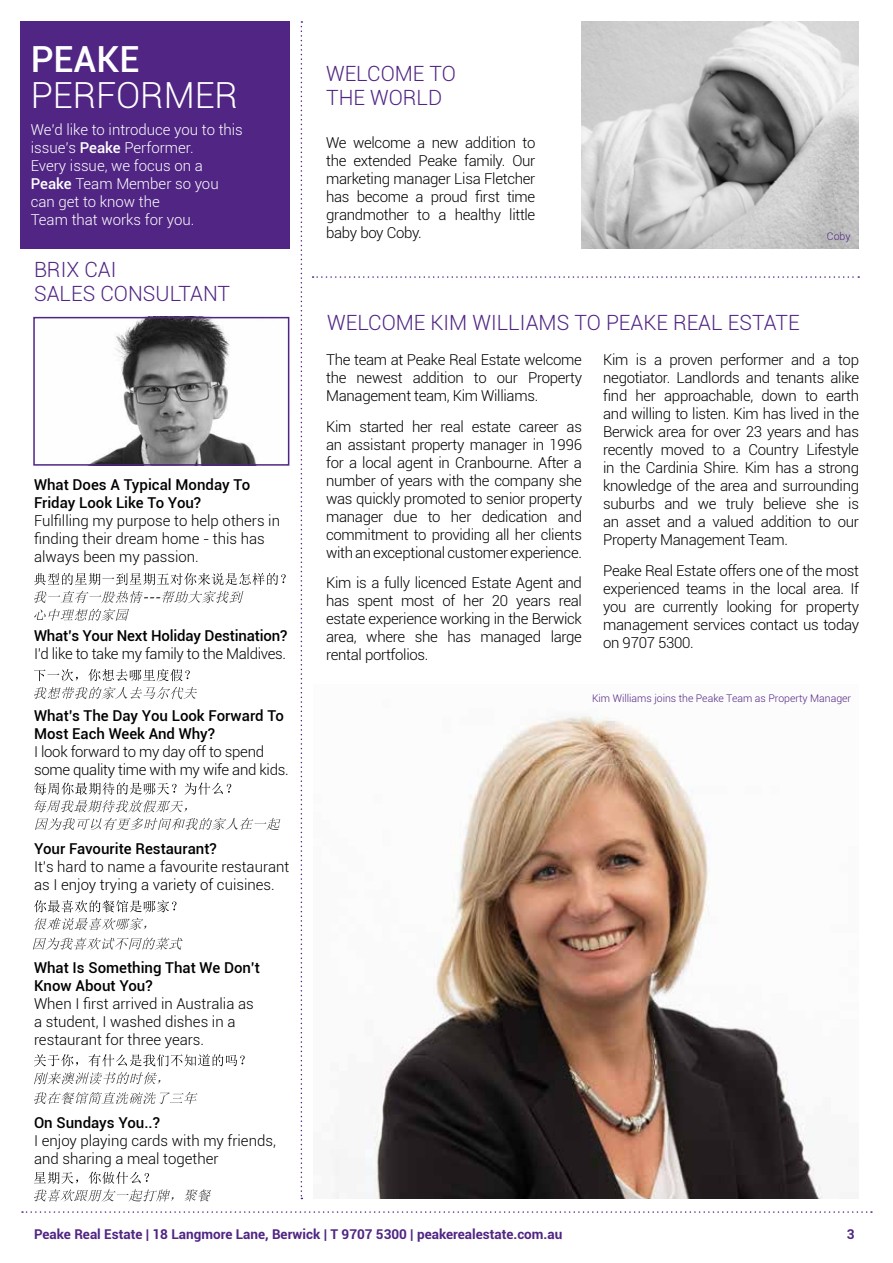
<style>
.page{position:relative;width:893px;height:1263px;background:#fff}
.page>*{position:absolute;margin:0;border:0;box-sizing:border-box;transform-origin:0 0}
.t1{font:300 36px "Roboto";color:#fff}
.t2{font:500 36px "Roboto";color:#fff}
.t3{font:300 21px/24px "Roboto";color:#502583}
.t4{font:300 15px/18px "Roboto";letter-spacing:-.02em;color:#000;text-align:justify}
.t5{font:300 15px/18px "Roboto";color:#000}
.t6{font:500 15px/18px "Roboto";color:#000}
.t7{font:300 15px/18px "Roboto";color:#fff}
.t8{font:700 13.5px "Roboto";color:#502583}
.t9{font:300 10.5px "Roboto";color:#502583}
.s1{font-weight:500}
</style>
<div class="page">
<svg style="left:313px;top:276px;width:546px;height:2px"></svg>
<svg style="left:22px;top:1211px;width:850px;height:2px"></svg>
<svg style="left:301px;top:21px;width:1px;height:1178px"></svg>
<div style="left:20px;top:21px;width:269px;height:227px;background:#502583"></div>
<img style="left:91px;top:320px;width:165px;height:143px">
<div style="left:33px;top:317px;width:256px;height:149px;border:2px solid #502583"></div>
<img style="left:581px;top:21px;width:278px;height:227px">
<img style="left:335px;top:716px;width:488px;height:483px">
<svg style="left:34px;top:573px;width:252px;height:12px"></svg>
<svg style="left:34px;top:591px;width:210px;height:12px"></svg>
<svg style="left:34px;top:609px;width:95px;height:12px"></svg>
<svg style="left:34px;top:669px;width:156px;height:12px"></svg>
<svg style="left:34px;top:687px;width:163px;height:12px"></svg>
<svg style="left:34px;top:782px;width:197px;height:30px"></svg>
<svg style="left:35px;top:818px;width:245px;height:12px"></svg>
<svg style="left:34px;top:900px;width:143px;height:12px"></svg>
<svg style="left:34px;top:918px;width:112px;height:12px"></svg>
<svg style="left:33px;top:937px;width:150px;height:13px"></svg>
<svg style="left:34px;top:1054px;width:211px;height:12px"></svg>
<svg style="left:34px;top:1072px;width:126px;height:12px"></svg>
<svg style="left:34px;top:1092px;width:163px;height:12px"></svg>
<svg style="left:34px;top:1171px;width:177px;height:30px"></svg>
<h1 class="t2" style="left:31px;top:34px;width:110px">PEAKE</h1>
<h1 class="t1" style="left:31px;top:70px;width:209px">PERFORMER</h1>
<p class="t7" style="left:31px;top:120px;width:214px">We’d like to introduce you to this issue’s <span class="s1">Peake</span> Performer.<br>Every issue, we focus on a<br><span class="s1">Peake</span> Team Member so you can get to know the<br>Team that works for you.</p>
<h2 class="t3" style="left:34px;top:257px;width:198px">BRIX CAI<br>SALES CONSULTANT</h2>
<p class="t6" style="left:34px;top:475px;width:218px">What Does A Typical Monday To<br>Friday Look Like To You?</p>
<p class="t5" style="left:34px;top:511px;width:248px">Fulfilling my purpose to help others in finding their dream home - this has always been my passion.</p>
<p class="t6" style="left:34px;top:626px;width:255px">What’s Your Next Holiday Destination?</p>
<p class="t4" style="left:34px;top:644px;width:254px">I’d like to take my family to the Maldives.</p>
<p class="t6" style="left:34px;top:706px;width:252px">What’s The Day You Look Forward To<br>Most Each Week And Why?</p>
<p class="t4" style="left:34px;top:742px;width:256px">I look forward to my day off to spend some quality time with my wife and kids.</p>
<p class="t6" style="left:34px;top:839px;width:184px">Your Favourite Restaurant?</p>
<p class="t5" style="left:34px;top:857px;width:257px">It’s hard to name a favourite restaurant as I enjoy trying a variety of cuisines.</p>
<p class="t6" style="left:34px;top:958px;width:227px">What Is Something That We Don’t<br>Know About You?</p>
<p class="t5" style="left:34px;top:994px;width:221px">When I first arrived in Australia as a student, I washed dishes in a restaurant for three years.</p>
<p class="t6" style="left:34px;top:1113px;width:128px">On Sundays You..?</p>
<p class="t5" style="left:34px;top:1131px;width:243px">I enjoy playing cards with my friends, and sharing a meal together</p>
<h2 class="t3" style="left:326px;top:61px;width:131px">WELCOME TO<br>THE WORLD</h2>
<p class="t4" style="left:326px;top:133px;width:211px">We welcome a new addition to the extended Peake family. Our marketing manager Lisa Fletcher has become a proud first time grandmother to a healthy little baby boy Coby.</p>
<p class="t9" style="left:827px;top:229px;width:25px">Coby</p>
<h2 class="t3" style="left:327px;top:310px;width:474px">WELCOME KIM WILLIAMS TO PEAKE REAL ESTATE</h2>
<p class="t4" style="left:326px;top:350px;width:257px">The team at Peake Real Estate welcome the newest addition to our Property Management team, Kim Williams.</p>
<p class="t4" style="left:326px;top:417px;width:257px">Kim started her real estate career as an assistant property manager in 1996 for a local agent in Cranbourne. After a number of years with the company she was quickly promoted to senior property manager due to her dedication and commitment to providing all her clients with an exceptional customer experience.</p>
<p class="t4" style="left:326px;top:573px;width:257px">Kim is a fully licenced Estate Agent and has spent most of her 20 years real estate experience working in the Berwick area, where she has managed large rental portfolios.</p>
<p class="t4" style="left:603px;top:350px;width:257px">Kim is a proven performer and a top negotiator. Landlords and tenants alike find her approachable, down to earth and willing to listen. Kim has lived in the Berwick area for over 23 years and has recently moved to a Country Lifestyle in the Cardinia Shire. Kim has a strong knowledge of the area and surrounding suburbs and we truly believe she is an asset and a valued addition to our Property Management Team.</p>
<p class="t4" style="left:603px;top:561px;width:257px">Peake Real Estate offers one of the most experienced teams in the local area. If you are currently looking for property management services contact us today on 9707 5300.</p>
<p class="t9" style="left:592px;top:691px;width:261px">Kim Williams joins the Peake Team as Property Manager</p>
<p class="t8" style="left:34px;top:1224px;width:530px">Peake Real Estate | 18 Langmore Lane, Berwick | T 9707 5300 | peakerealestate.com.au</p>
<p class="t8" style="left:847px;top:1224px;width:9px">3</p>
</div>
